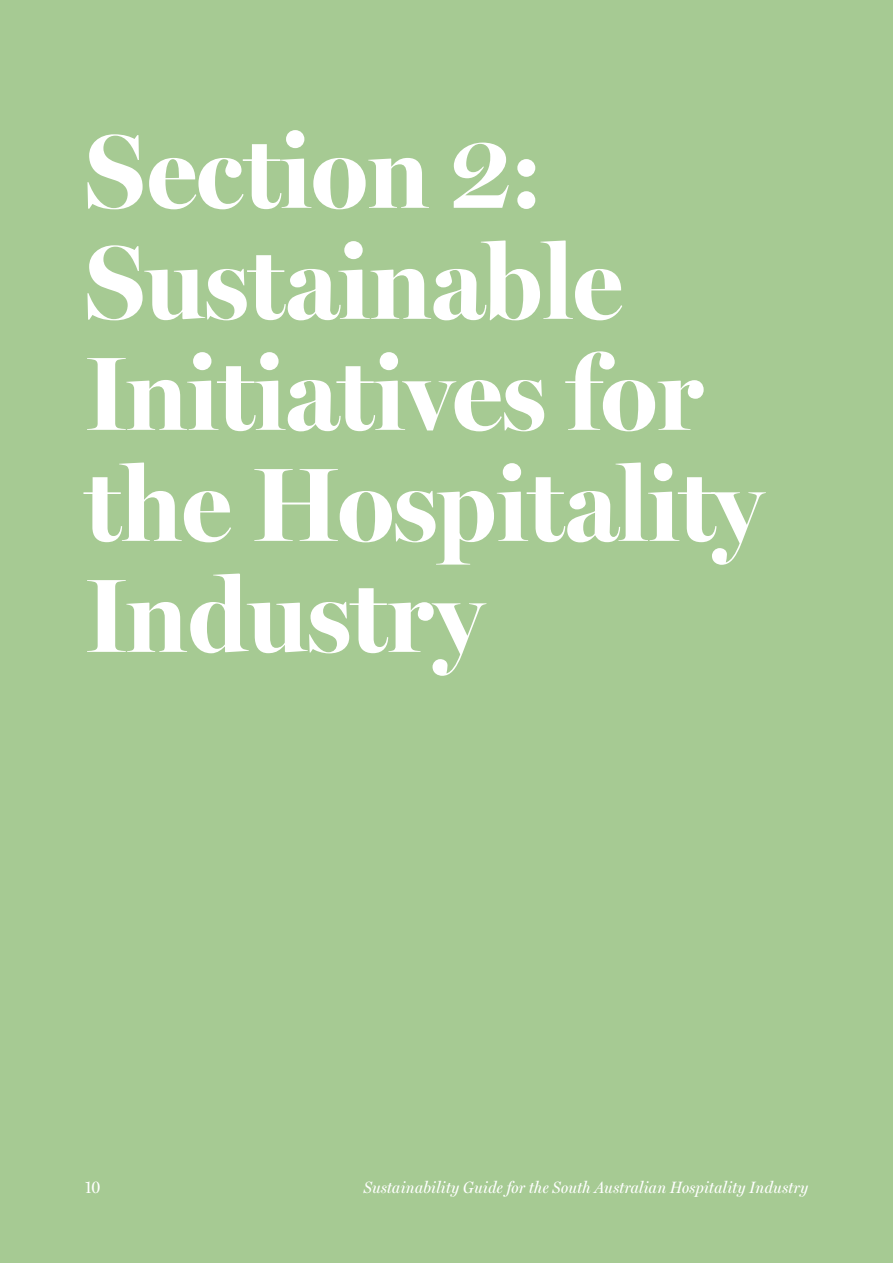
<style>
.page{position:relative;width:893px;height:1263px;background:#a6ca93}
.page>*{position:absolute;margin:0;border:0;box-sizing:border-box;transform-origin:0 0}
.h1_large{font:700 105px/111px "Miller Banner";color:#fff}
.t1{font:italic 16.5px "Miller Headline";letter-spacing:.02em;color:#fff}
.t2{font:16.5px "Miller Headline";color:#fff}
</style>
<div class="page">
<p class="h1_large" style="left:85px;top:115px;width:679px">Section 2:<br>Sustainable<br>Initiatives for the Hospitality<br>Industry</p>
<p class="t2" style="left:85px;top:1177px;width:17px">10</p>
<p class="t1" style="left:364px;top:1177px;width:446px">Sustainability Guide for the South Australian Hospitality Industry</p>
</div>
